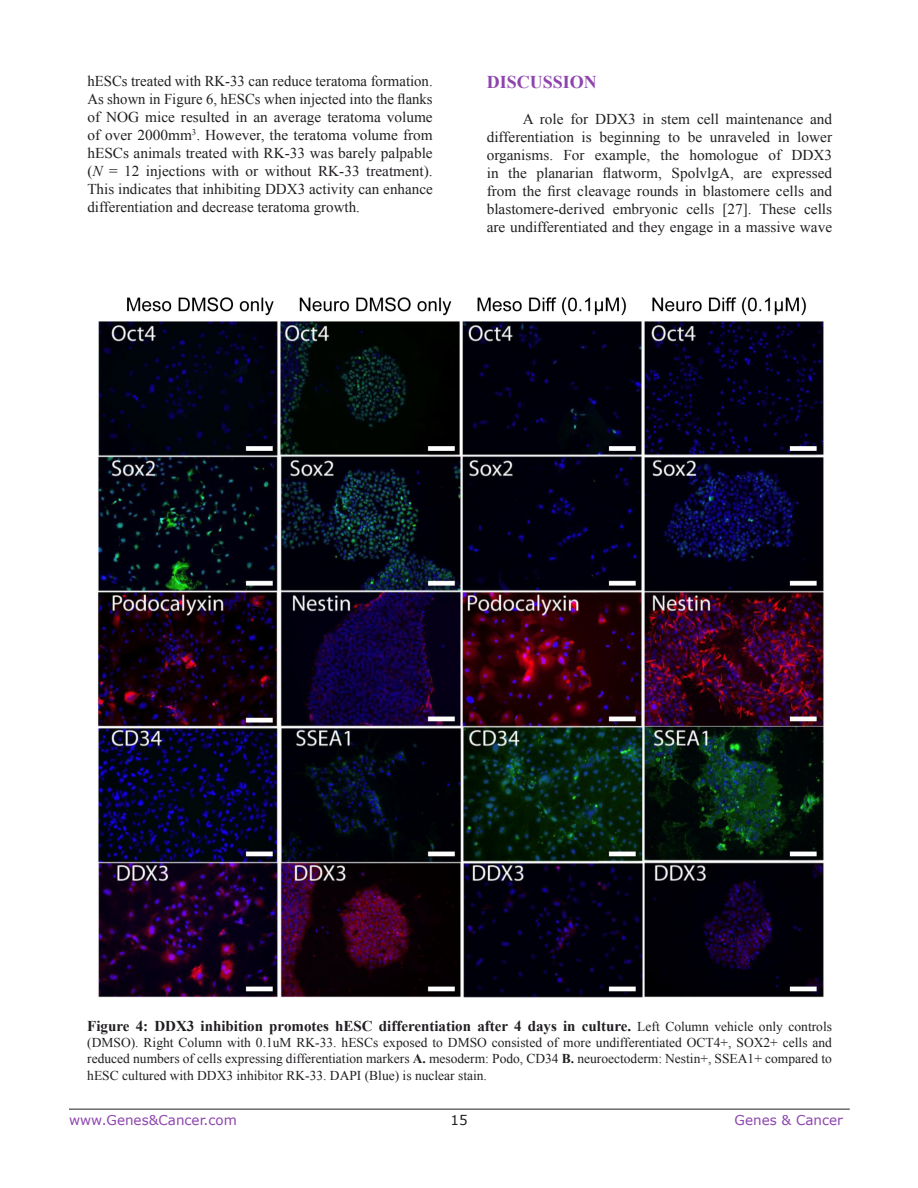
<style>
.page{position:relative;width:918px;height:1188px;background:#fff}
.page>*{position:absolute;margin:0;border:0;box-sizing:border-box;transform-origin:0 0}
.Heading{font:700 18px "Times New Roman";color:#8e44ad}
.BodyText{font:15px/18px "Times New Roman";color:#221f22;text-align:justify}
.FigureText{font:700 15px "Times New Roman";color:#221f22}
.FigureText-2{font:13.5px/16.2px "Times New Roman";color:#221f22;text-align:justify}
.t1{font:13.5px "Verdana";color:#8e44ad}
.t2{font:13.5px "Verdana";color:#221f22}
.s1{font-style:italic}
.s2{font-weight:400;font-size:13.5px}
.s3{font-weight:700}
</style>
<div class="page">
<hr style="left:69px;top:1109px;width:781px;height:1px;background:#231f20">
<img style="left:97px;top:297px;width:728px;height:701px">
<p class="BodyText" style="left:87px;top:72px;width:347px">hESCs treated with RK-33 can reduce teratoma formation.<br>As shown in Figure 6, hESCs when injected into the flanks of NOG mice resulted in an average teratoma volume of over 2000mm<sup>3</sup>. However, the teratoma volume from hESCs animals treated with RK-33 was barely palpable (<span class="s1">N</span> = 12 injections with or without RK-33 treatment).<br>This indicates that inhibiting DDX3 activity can enhance differentiation and decrease teratoma growth.</p>
<p class="Heading" style="left:487px;top:69px;width:112px">DISCUSSION</p>
<p class="BodyText" style="left:487px;top:109px;width:347px;text-indent:36px">A role for DDX3 in stem cell maintenance and differentiation is beginning to be unraveled in lower organisms. For example, the homologue of DDX3 in the planarian flatworm, SpolvlgA, are expressed from the first cleavage rounds in blastomere cells and blastomere-derived embryonic cells [27]. These cells are undifferentiated and they engage in a massive wave</p>
<p class="FigureText" style="left:87px;top:1016px;width:746px">Figure 4: DDX3 inhibition promotes hESC differentiation after 4 days in culture. <span class="s2">Left Column vehicle only controls</span></p>
<p class="FigureText-2" style="left:87px;top:1034px;width:746px">(DMSO). Right Column with 0.1uM RK-33. hESCs exposed to DMSO consisted of more undifferentiated OCT4+, SOX2+ cells and reduced numbers of cells expressing differentiation markers <span class="s3">A.</span> mesoderm: Podo, CD34 <span class="s3">B.</span> neuroectoderm: Nestin+, SSEA1+ compared to hESC cultured with DDX3 inhibitor RK-33. DAPI (Blue) is nuclear stain.</p>
<p class="t1" style="left:69px;top:1111px;width:169px">www.Genes&amp;Cancer.com</p>
<p class="t2" style="left:450px;top:1111px;width:19px">15</p>
<p class="t1" style="left:735px;top:1111px;width:110px">Genes &amp; Cancer</p>
</div>
